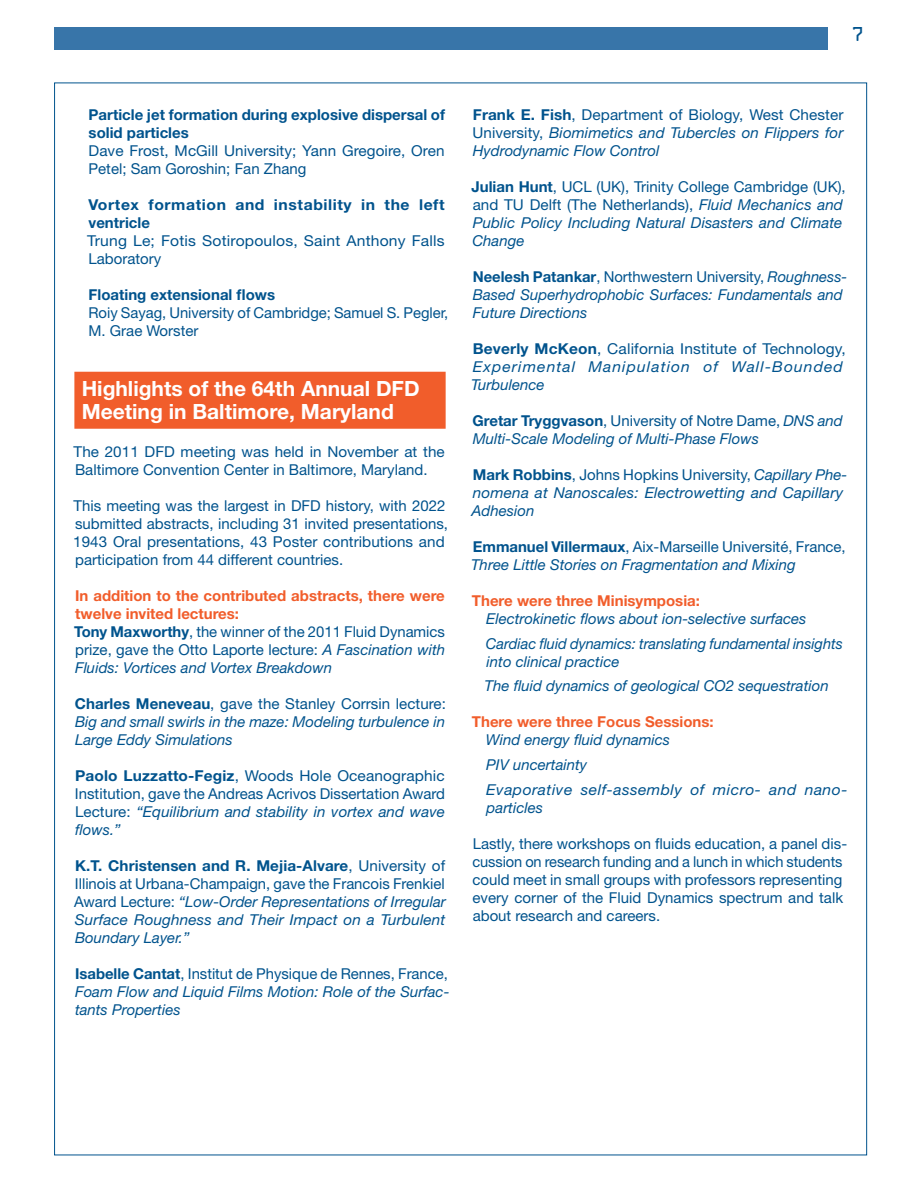
<style>
.page{position:relative;width:918px;height:1188px;background:#fff}
.page>*{position:absolute;margin:0;border:0;box-sizing:border-box;transform-origin:0 0}
.Titles_ORANGE{font:700 21px/22.5px "Helvetica Neue";color:#fff}
.t1{font:18px "OCRA Alternate";color:#00538d}
.NEW_TEXT_2009{font:italic 15px/18px "Helvetica Neue";color:#00538d}
.NEW_TEXT_2009-2{font:15px/18px "Helvetica Neue";color:#00538d}
.Indented_award_text{font:italic 15px/18px "Helvetica Neue";color:#00538d}
.Indented_award_text-2{font:15px/18px "Helvetica Neue";color:#00538d}
.NEW_TEXT_2009-3{font:700 15px/18px "Helvetica Neue";color:#f15d2b}
.NEW_TEXT_2009-4{font:italic 15px/18px "Helvetica Neue";letter-spacing:.065em;color:#00538d;scale:1.05 1}
.Indented_award_text-3{font:700 15px/18px "Helvetica Neue";color:#00538d}
.Indented_award_text-4{font:15px/18px "Helvetica Neue";color:#00538d;scale:1.05 1}
.Indented_award_text-5{font:italic 15px/18px "Helvetica Neue";letter-spacing:.03em;color:#00538d;scale:1.05 1}
.Indented_award_text-6{font:700 15px/18px "Helvetica Neue";letter-spacing:.035em;color:#00538d;scale:1.05 1}
.s1{font-weight:700}
.s2{font-style:italic}
.s3{font-weight:700;font-style:normal}
.s4{font-style:normal}
</style>
<div class="page">
<div style="left:54px;top:83px;width:813px;height:1072px;background:#fff;border:1px solid #00538d"></div>
<div style="left:54px;top:27px;width:774px;height:23px;background:#3875a9"></div>
<div style="left:74px;top:372px;width:372px;height:57px;background:#f15d2b"></div>
<p class="t1" style="left:851px;top:26px;width:14px">7</p>
<p class="Indented_award_text-3" style="left:89px;top:105px;width:358px">Particle jet formation during explosive dispersal of solid particles</p>
<p class="Indented_award_text-2" style="left:89px;top:141px;width:358px">Dave Frost, McGill University; Yann Gregoire, Oren<br>Petel; Sam Goroshin; Fan Zhang</p>
<p class="Indented_award_text-6" style="left:88px;top:195px;width:341px">Vortex formation and instability in the left ventricle</p>
<p class="Indented_award_text-4" style="left:87px;top:231px;width:342px">Trung Le; Fotis Sotiropoulos, Saint Anthony Falls<br>Laboratory</p>
<p class="Indented_award_text-3" style="left:89px;top:285px;width:188px">Floating extensional flows</p>
<p class="Indented_award_text-2" style="left:88px;top:303px;width:361px">Roiy Sayag, University of Cambridge; Samuel S. Pegler,<br>M. Grae Worster</p>
<p class="Titles_ORANGE" style="left:82px;top:377px;width:339px">Highlights of the 64th Annual DFD<br>Meeting in Baltimore, Maryland</p>
<p class="NEW_TEXT_2009-2" style="left:74px;top:443px;width:373px">The 2011 DFD meeting was held in November at the<br>Baltimore Convention Center in Baltimore, Maryland.</p>
<p class="NEW_TEXT_2009-2" style="left:73px;top:497px;width:376px">This meeting was the largest in DFD history, with 2022 submitted abstracts, including 31 invited presentations, 1943 Oral presentations, 43 Poster contributions and participation from 44 different countries.</p>
<p class="NEW_TEXT_2009-3" style="left:75px;top:587px;width:371px">In addition to the contributed abstracts, there were twelve invited lectures:</p>
<p class="NEW_TEXT_2009-2" style="left:74px;top:623px;width:372px;text-align:justify"><span class="s1">Tony Maxworthy</span>, the winner of the 2011 Fluid Dynamics prize, gave the Otto Laporte lecture: <span class="s2">A Fascination with Fluids: Vortices and Vortex Breakdown</span></p>
<p class="NEW_TEXT_2009" style="left:75px;top:695px;width:373px;text-align:justify"><span class="s3">Charles Meneveau</span><span class="s4">, gave the Stanley Corrsin lecture:<br></span>Big and small swirls in the maze: Modeling turbulence in Large Eddy Simulations</p>
<p class="NEW_TEXT_2009-2" style="left:75px;top:767px;width:372px;text-align:justify"><span class="s1">Paolo Luzzatto-Fegiz</span>, Woods Hole Oceanographic Institution, gave the Andreas Acrivos Dissertation Award Lecture: <span class="s2">“Equilibrium and stability in vortex and wave flows.”</span></p>
<p class="NEW_TEXT_2009" style="left:74px;top:857px;width:373px;text-align:justify"><span class="s3">K.T. Christensen and R. Mejia-Alvare</span><span class="s4">, University of Illinois at Urbana-Champaign, gave the Francois Frenkiel Award Lecture:</span> “Low-Order Representations of Irregular Surface Roughness and Their Impact on a Turbulent Boundary Layer.”</p>
<p class="NEW_TEXT_2009" style="left:75px;top:965px;width:376px;text-align:justify"><span class="s3">Isabelle Cantat</span><span class="s4">, Institut de Physique de Rennes, France, </span>Foam Flow and Liquid Films Motion: Role of the Surfac&shy;tants Properties</p>
<p class="NEW_TEXT_2009" style="left:473px;top:105px;width:373px;text-align:justify"><span class="s3">Frank E. Fish</span><span class="s4">, Department of Biology, West Chester University,</span> Biomimetics and Tubercles on Flippers for Hydrodynamic Flow Control</p>
<p class="NEW_TEXT_2009" style="left:472px;top:177px;width:376px"><span class="s3">Julian Hunt</span><span class="s4">, UCL (UK), Trinity College Cambridge (UK), and TU Delft (The Netherlands),</span> Fluid Mechanics and Public Policy Including Natural Disasters and Climate Change</p>
<p class="NEW_TEXT_2009" style="left:473px;top:267px;width:376px"><span class="s3">Neelesh Patankar</span><span class="s4">, Northwestern University,</span> Roughness-<br>Based Superhydrophobic Surfaces: Fundamentals and<br>Future Directions</p>
<p class="NEW_TEXT_2009-4" style="left:471px;top:339px;width:358px"><span class="s3">Beverly McKeon</span><span class="s4">, California Institute of Technology,<br></span>Experimental Manipulation of Wall-Bounded<br>Turbulence</p>
<p class="NEW_TEXT_2009" style="left:472px;top:411px;width:372px"><span class="s3">Gretar Tryggvason</span><span class="s4">, University of Notre Dame,</span> DNS and<br>Multi-Scale Modeling of Multi-Phase Flows</p>
<p class="NEW_TEXT_2009" style="left:472px;top:465px;width:377px"><span class="s3">Mark Robbins</span><span class="s4">, Johns Hopkins University,</span> Capillary Phe&shy;nomena at Nanoscales: Electrowetting and Capillary<br>Adhesion</p>
<p class="NEW_TEXT_2009" style="left:471px;top:537px;width:376px"><span class="s3">Emmanuel Villermaux</span><span class="s4">, Aix-Marseille Université, France,<br></span>Three Little Stories on Fragmentation and Mixing</p>
<p class="NEW_TEXT_2009-3" style="left:472px;top:591px;width:230px">There were three Minisymposia:</p>
<p class="Indented_award_text" style="left:486px;top:609px;width:322px">Electrokinetic flows about ion-selective surfaces</p>
<p class="Indented_award_text" style="left:486px;top:634px;width:358px">Cardiac fluid dynamics: translating fundamental insights into clinical practice</p>
<p class="Indented_award_text" style="left:485px;top:677px;width:346px">The fluid dynamics of geological CO2 sequestration</p>
<p class="NEW_TEXT_2009-3" style="left:472px;top:713px;width:243px">There were three Focus Sessions:</p>
<p class="Indented_award_text" style="left:486px;top:731px;width:186px">Wind energy fluid dynamics</p>
<p class="Indented_award_text" style="left:486px;top:755px;width:102px">PIV uncertainty</p>
<p class="Indented_award_text-5" style="left:486px;top:780px;width:346px">Evaporative self-assembly of micro- and nano&shy;particles</p>
<p class="NEW_TEXT_2009-2" style="left:473px;top:834px;width:376px">Lastly, there workshops on fluids education, a panel dis&shy;cussion on research funding and a lunch in which students could meet in small groups with professors representing every corner of the Fluid Dynamics spectrum and talk about research and careers.</p>
</div>
